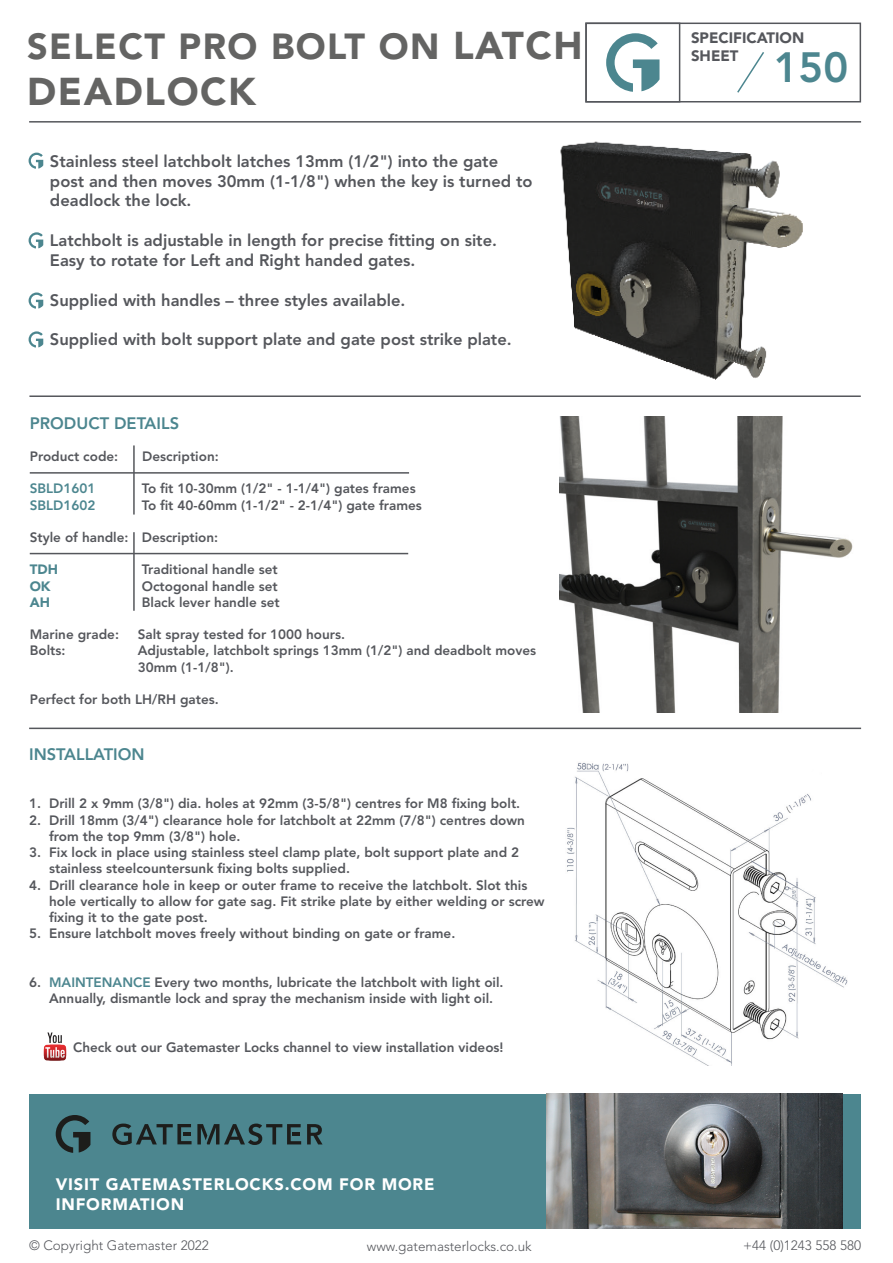
<style>
.page{position:relative;width:893px;height:1263px;background:#fff}
.page>*{position:absolute;margin:0;border:0;box-sizing:border-box;transform-origin:0 0}
.t1{font:800 42px "Avenir LT Std";color:#4c868f}
.t2{font:900 38.4px "Avenir LT Std";letter-spacing:.04em;color:#646463}
.t3{font:900 36px "Avenir LT Std";letter-spacing:.04em;color:#646463}
.t4{font:800 16.5px/19.8px "Avenir LT Std";color:#55575c}
.t5{font:900 16.5px/19.8px "Avenir LT Std";letter-spacing:.05em;color:#fff}
.t6{font:800 16.5px "Avenir LT Std";color:#4c868f}
.t7{font:900 15px/18px "Avenir LT Std";color:#55575c}
.t8{font:800 13.5px/16.2px "Avenir LT Std";color:#55575c}
.t9{font:300 13.5px "Avenir LT Std";color:#55575c}
.t10{font:800 13.5px "Avenir LT Std";color:#4c868f}
.t11{font:900 13.5px "Avenir LT Std";color:#4c868f}
.s1{font-size:38.4px}
.s2{color:#4c868f}
</style>
<div class="page">
<div style="left:30px;top:1094px;width:831px;height:134px;background:#4c868f"></div>
<hr style="left:30px;top:472px;width:379px;height:2px;background:#55575c">
<hr style="left:29px;top:728px;width:832px;height:1px;background:#55575c">
<hr style="left:29px;top:121px;width:832px;height:2px;background:#55575c">
<div style="left:585px;top:23px;width:276px;height:79px;border:2px solid #55575c"></div>
<div style="left:585px;top:23px;width:95px;height:79px;border:2px solid #55575c"></div>
<svg style="left:606px;top:33px;width:53px;height:59px"></svg>
<svg style="left:737px;top:52px;width:27px;height:41px"></svg>
<svg style="left:29px;top:232px;width:14px;height:16px"></svg>
<svg style="left:29px;top:292px;width:14px;height:17px"></svg>
<svg style="left:56px;top:1115px;width:34px;height:38px"></svg>
<svg style="left:307px;top:1124px;width:15px;height:20px"></svg>
<svg style="left:112px;top:1123px;width:189px;height:22px"></svg>
<hr style="left:29px;top:395px;width:832px;height:2px;background:#55575c">
<img style="left:546px;top:1094px;width:296px;height:134px">
<hr style="left:133px;top:445px;width:2px;height:69px;background:#55575c">
<svg style="left:29px;top:153px;width:14px;height:16px"></svg>
<img style="left:560px;top:141px;width:243px;height:239px">
<img style="left:559px;top:416px;width:294px;height:296px">
<img style="left:566px;top:762px;width:282px;height:304px">
<svg style="left:29px;top:331px;width:14px;height:17px"></svg>
<hr style="left:133px;top:532px;width:2px;height:79px;background:#55575c">
<hr style="left:30px;top:553px;width:378px;height:1px;background:#55575c">
<img style="left:43px;top:1032px;width:24px;height:29px">
<p class="t3" style="left:27px;top:25px;width:557px">SELECT PRO BOLT ON <span class="s1">LATCH</span></p>
<p class="t2" style="left:27px;top:68px;width:230px">DEADLOCK</p>
<p class="t4" style="left:50px;top:151px;width:484px">Stainless steel latchbolt latches 13mm (1/2") into the gate post and then moves 30mm (1-1/8") when the key is turned to deadlock the lock.</p>
<p class="t4" style="left:50px;top:230px;width:449px">Latchbolt is adjustable in length for precise fitting on site.<br>Easy to rotate for Left and Right handed gates.</p>
<p class="t4" style="left:50px;top:290px;width:357px">Supplied with handles – three styles available.</p>
<p class="t4" style="left:50px;top:329px;width:463px">Supplied with bolt support plate and gate post strike plate.</p>
<p class="t6" style="left:30px;top:413px;width:151px">PRODUCT DETAILS</p>
<p class="t8" style="left:30px;top:448px;width:90px">Product code:</p>
<p class="t8" style="left:142px;top:448px;width:78px">Description:</p>
<p class="t10" style="left:30px;top:481px;width:67px">SBLD1601</p>
<p class="t8" style="left:142px;top:481px;width:275px">To fit 10-30mm (1/2" - 1-1/4") gates frames</p>
<p class="t10" style="left:30px;top:497px;width:67px">SBLD1602</p>
<p class="t8" style="left:142px;top:497px;width:282px">To fit 40-60mm (1-1/2" - 2-1/4") gate frames</p>
<p class="t8" style="left:30px;top:529px;width:190px">Style of handle: Description:</p>
<p class="t11" style="left:30px;top:561px;width:30px">TDH</p>
<p class="t8" style="left:142px;top:562px;width:138px">Traditional handle set</p>
<p class="t11" style="left:30px;top:578px;width:22px">OK</p>
<p class="t8" style="left:142px;top:578px;width:137px">Octogonal handle set</p>
<p class="t11" style="left:30px;top:594px;width:22px">AH</p>
<p class="t8" style="left:142px;top:594px;width:140px">Black lever handle set</p>
<p class="t8" style="left:30px;top:626px;width:91px">Marine grade:</p>
<p class="t8" style="left:138px;top:626px;width:209px">Salt spray tested for 1000 hours.</p>
<p class="t8" style="left:30px;top:643px;width:37px">Bolts:</p>
<p class="t8" style="left:138px;top:643px;width:400px">Adjustable, latchbolt springs 13mm (1/2") and deadbolt moves</p>
<p class="t8" style="left:138px;top:659px;width:97px">30mm (1-1/8").</p>
<p class="t8" style="left:30px;top:691px;width:190px">Perfect for both LH/RH gates.</p>
<p class="t6" style="left:29px;top:744px;width:117px">INSTALLATION</p>
<p class="t8" style="left:29px;top:796px;width:493px">1. Drill 2 x 9mm (3/8") dia. holes at 92mm (3-5/8") centres for M8 fixing bolt.</p>
<p class="t8" style="left:29px;top:812px;width:497px">2. Drill 18mm (3/4") clearance hole for latchbolt at 22mm (7/8") centres down</p>
<p class="t8" style="left:49px;top:828px;width:193px">from the top 9mm (3/8") hole.</p>
<p class="t8" style="left:49px;top:844px;width:472px;text-indent:-20px">3. Fix lock in place using stainless steel clamp plate, bolt support plate and 2 stainless steelcountersunk fixing bolts supplied.</p>
<p class="t8" style="left:29px;top:877px;width:500px">4. Drill clearance hole in keep or outer frame to receive the latchbolt. Slot this</p>
<p class="t8" style="left:49px;top:893px;width:497px">hole vertically to allow for gate sag. Fit strike plate by either welding or screw</p>
<p class="t8" style="left:49px;top:909px;width:160px">fixing it to the gate post.</p>
<p class="t8" style="left:29px;top:925px;width:428px">5. Ensure latchbolt moves freely without binding on gate or frame.</p>
<p class="t8" style="left:29px;top:974px;width:476px">6. <span class="s2">MAINTENANCE</span> Every two months, lubricate the latchbolt with light oil.</p>
<p class="t8" style="left:49px;top:990px;width:446px">Annually, dismantle lock and spray the mechanism inside with light oil.</p>
<p class="t8" style="left:73px;top:1039px;width:432px">Check out our Gatemaster Locks channel to view installation videos!</p>
<p class="t5" style="left:56px;top:1174px;width:380px">VISIT GATEMASTERLOCKS.COM FOR MORE<br>INFORMATION</p>
<p class="t7" style="left:691px;top:29px;width:115px">SPECIFICATION<br>SHEET</p>
<p class="t1" style="left:774px;top:43px;width:76px">150</p>
<p class="t9" style="left:29px;top:1237px;width:181px">© Copyright Gatemaster 2022</p>
<p class="t9" style="left:367px;top:1238px;width:166px">www.gatemasterlocks.co.uk</p>
<p class="t9" style="left:743px;top:1237px;width:119px">+44 (0)1243 558 580</p>
</div>
